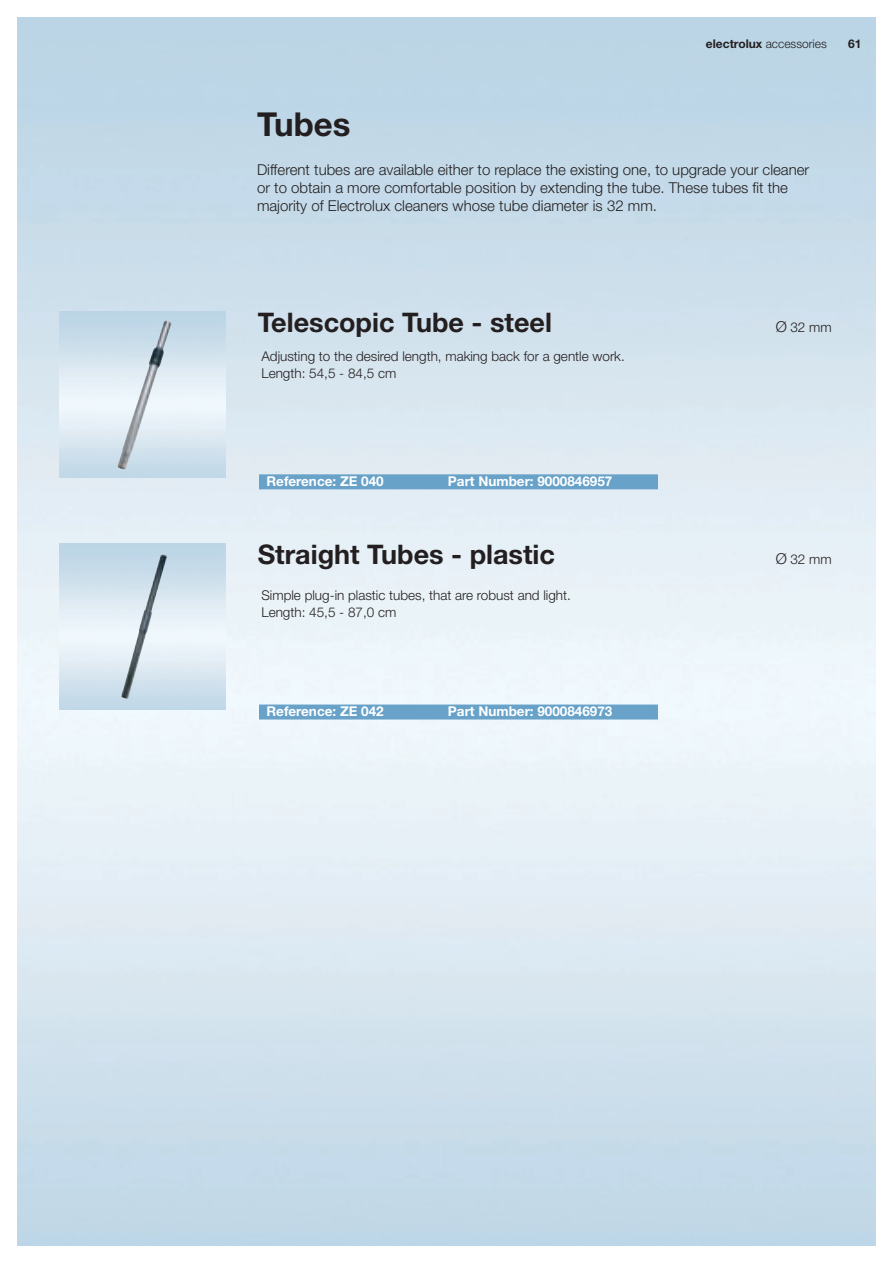
<style>
.page{position:relative;width:893px;height:1263px;background:#fff}
.page>*{position:absolute;margin:0;border:0;box-sizing:border-box;transform-origin:0 0}
.t1{font:700 33px "Helvetica Neue LT Std";color:#231f20}
.t2{font:700 27px "Helvetica Neue LT Std";color:#231f20}
.t3{font:300 15px/18px "Helvetica Neue LT Std";color:#231f20}
.t4{font:300 13.5px/16.2px "Helvetica Neue LT Std";color:#231f20}
.t5{font:700 13.5px "Helvetica Neue LT Std";color:#fff}
.t6{font:300 12px "Helvetica Neue LT Std";color:#231f20}
.t7{font:700 12px "Helvetica Neue LT Std";color:#231f20}
.s1{font-weight:700}
.s2{font-size:15px}
</style>
<div class="page">
<hr style="left:439px;top:1143px;width:2px;height:26px;background:#cadbeb">
<img style="left:117px;top:321px;width:54px;height:149px">
<div style="left:259px;top:474px;width:399px;height:15px;background:#68a2c9"></div>
<img style="left:121px;top:554px;width:46px;height:145px">
<div style="left:259px;top:705px;width:399px;height:15px;background:#68a2c9"></div>
<p class="t6" style="left:706px;top:39px;width:122px"><span class="s1">electrolux</span> accessories</p>
<p class="t7" style="left:848px;top:39px;width:15px">61</p>
<h1 class="t1" style="left:257px;top:112px;width:95px">Tubes</h1>
<p class="t3" style="left:257px;top:162px;width:554px">Different tubes are available either to replace the existing one, to upgrade your cleaner or to obtain a more comfortable position by extending the tube. These tubes fit the majority of Electrolux cleaners whose tube diameter is 32 mm.</p>
<h2 class="t2" style="left:258px;top:313px;width:296px">Telescopic Tube - steel</h2>
<p class="t4" style="left:776px;top:320px;width:57px"><span class="s2">Ø</span> 32 mm</p>
<p class="t4" style="left:261px;top:350px;width:365px">Adjusting to the desired length, making back for a gentle work.<br>Length: 54,5 - 84,5 cm</p>
<p class="t5" style="left:266px;top:476px;width:119px">Reference: ZE 040</p>
<p class="t5" style="left:448px;top:476px;width:166px">Part Number: 9000846957</p>
<h2 class="t2" style="left:258px;top:544px;width:299px">Straight Tubes - plastic</h2>
<p class="t4" style="left:776px;top:552px;width:57px"><span class="s2">Ø</span> 32 mm</p>
<p class="t4" style="left:261px;top:589px;width:311px">Simple plug-in plastic tubes, that are robust and light.<br>Length: 45,5 - 87,0 cm</p>
<p class="t5" style="left:266px;top:706px;width:119px">Reference: ZE 042</p>
<p class="t5" style="left:448px;top:706px;width:166px">Part Number: 9000846973</p>
</div>
